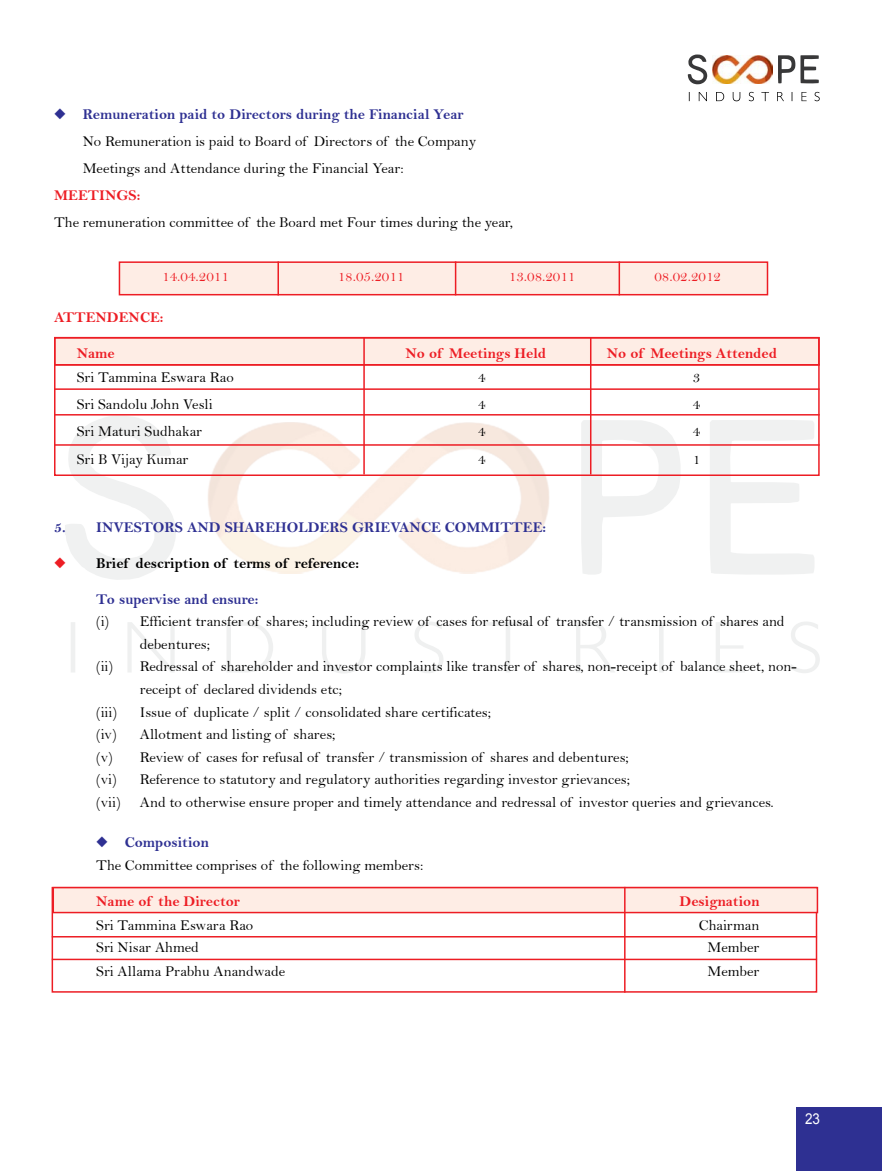
<style>
.page{position:relative;width:882px;height:1171px;background:#fff}
.page>*{position:absolute;margin:0;border:0;box-sizing:border-box;transform-origin:0 0}
.t1{font:15px/22.5px "Bell";color:#000}
.t2{font:15px "Bell MT Bold";color:#2e3092}
.t3{font:15px "Bell MT Bold";color:#ed1d24}
.t4{font:15px "Bell";color:#ed1d24}
.t5{font:15px "Bell MT Bold";color:#000}
.t6{font:15px "Arial";color:#fff;scale:.9 1}
.s1{color:#ed1d24}
</style>
<div class="page">
<svg style="left:710px;top:420px;width:105px;height:154px"></svg>
<svg style="left:581px;top:420px;width:99px;height:154px"></svg>
<img style="left:208px;top:422px;width:341px;height:151px">
<svg style="left:71px;top:622px;width:749px;height:51px"></svg>
<svg style="left:688px;top:54px;width:19px;height:30px"></svg>
<svg style="left:778px;top:55px;width:41px;height:28px"></svg>
<img style="left:712px;top:56px;width:60px;height:27px">
<svg style="left:689px;top:92px;width:130px;height:9px"></svg>
<div style="left:796px;top:1107px;width:86px;height:63px;background:#2e3092"></div>
<div style="left:55px;top:337px;width:764px;height:28px;background:#feede5"></div>
<div style="left:54px;top:337px;width:765px;height:139px;border:2px solid #ed1d24"></div>
<hr style="left:363px;top:337px;width:2px;height:137px;background:#ed1d24">
<hr style="left:590px;top:337px;width:1px;height:137px;background:#ed1d24">
<hr style="left:54px;top:364px;width:765px;height:1px;background:#ed1d24">
<hr style="left:54px;top:388px;width:765px;height:2px;background:#ed1d24">
<hr style="left:54px;top:414px;width:765px;height:1px;background:#ed1d24">
<hr style="left:54px;top:444px;width:765px;height:1px;background:#ed1d24">
<div style="left:119px;top:262px;width:648px;height:33px;background:#feede5"></div>
<div style="left:119px;top:261px;width:649px;height:34px;border:2px solid #ed1d24"></div>
<hr style="left:277px;top:261px;width:2px;height:34px;background:#ed1d24">
<hr style="left:455px;top:261px;width:1px;height:34px;background:#ed1d24">
<hr style="left:618px;top:261px;width:2px;height:34px;background:#ed1d24">
<div style="left:52px;top:886px;width:765px;height:106px;border:2px solid #ed1d24"></div>
<div style="left:53px;top:887px;width:764px;height:25px;background:#feede5"></div>
<div style="left:52px;top:886px;width:766px;height:27px;border:2px solid #ed1d24"></div>
<hr style="left:52px;top:936px;width:765px;height:1px;background:#ed1d24">
<hr style="left:52px;top:958px;width:765px;height:2px;background:#ed1d24">
<hr style="left:624px;top:886px;width:1px;height:106px;background:#ed1d24">
<svg style="left:65px;top:416px;width:111px;height:164px"></svg>
<p class="t2" style="left:54px;top:105px;width:411px">◆ Remuneration paid to Directors during the Financial Year</p>
<p class="t1" style="left:83px;top:128px;width:395px;line-height:27px">No Remuneration is paid to Board of Directors of the Company<br>Meetings and Attendance during the Financial Year:</p>
<p class="t3" style="left:54px;top:186px;width:88px">MEETINGS:</p>
<p class="t1" style="left:54px;top:211px;width:460px">The remuneration committee of the Board met Four times during the year,</p>
<p class="t4" style="left:162px;top:267px;width:68px">14.04.2011</p>
<p class="t4" style="left:338px;top:267px;width:68px">18.05.2011</p>
<p class="t4" style="left:509px;top:267px;width:68px">13.08.2011</p>
<p class="t4" style="left:654px;top:267px;width:68px">08.02.2012</p>
<p class="t3" style="left:54px;top:308px;width:111px">ATTENDENCE:</p>
<p class="t3" style="left:77px;top:344px;width:40px">Name</p>
<p class="t3" style="left:405px;top:344px;width:142px">No of Meetings held</p>
<p class="t3" style="left:607px;top:344px;width:172px">No of Meetings Attended</p>
<p class="t1" style="left:77px;top:366px;width:159px">Sri Tammina Eswara Rao</p>
<p class="t1" style="left:478px;top:366px;width:9px">4</p>
<p class="t1" style="left:692px;top:366px;width:9px">3</p>
<p class="t1" style="left:77px;top:393px;width:137px">Sri Sandolu John Vesli</p>
<p class="t1" style="left:478px;top:393px;width:9px">4</p>
<p class="t1" style="left:692px;top:393px;width:9px">4</p>
<p class="t1" style="left:77px;top:420px;width:127px">Sri Maturi Sudhakar</p>
<p class="t1" style="left:478px;top:420px;width:9px">4</p>
<p class="t1" style="left:692px;top:420px;width:9px">4</p>
<p class="t1" style="left:77px;top:448px;width:113px">Sri B Vijay Kumar</p>
<p class="t1" style="left:478px;top:448px;width:9px">4</p>
<p class="t1" style="left:692px;top:448px;width:9px">1</p>
<p class="t2" style="left:54px;top:518px;width:493px">5. INVESTORS AND ShAREhOLDERS GRIEVANCE COMMITTEE:</p>
<p class="t5" style="left:54px;top:554px;width:306px"><span class="s1">◆</span> Brief description of terms of reference:</p>
<p class="t2" style="left:96px;top:590px;width:164px">To supervise and ensure:</p>
<p class="t1" style="left:96px;top:610px;width:690px">(i) Efficient transfer of shares; including review of cases for refusal of transfer / transmission of shares and</p>
<p class="t1" style="left:140px;top:633px;width:72px">debentures;</p>
<p class="t1" style="left:96px;top:655px;width:18px">(ii)</p>
<p class="t1" style="left:140px;top:655px;width:658px">Redressal of shareholder and investor complaints like transfer of shares, non-receipt of balance sheet, non&shy;receipt of declared dividends etc;</p>
<p class="t1" style="left:96px;top:700px;width:22px">(iii)</p>
<p class="t1" style="left:140px;top:700px;width:353px">Issue of duplicate / split / consolidated share certificates;</p>
<p class="t1" style="left:96px;top:723px;width:22px">(iv)</p>
<p class="t1" style="left:96px;top:723px;width:534px;text-indent:44px">Allotment and listing of shares;<br>(v) Review of cases for refusal of transfer / transmission of shares and debentures; (vi)</p>
<p class="t1" style="left:140px;top:768px;width:492px">Reference to statutory and regulatory authorities regarding investor grievances;</p>
<p class="t1" style="left:96px;top:790px;width:26px">(vii)</p>
<p class="t1" style="left:140px;top:790px;width:635px">And to otherwise ensure proper and timely attendance and redressal of investor queries and grievances.</p>
<p class="t2" style="left:96px;top:833px;width:114px">◆ Composition</p>
<p class="t1" style="left:96px;top:853px;width:329px">The Committee comprises of the following members:</p>
<p class="t3" style="left:96px;top:891px;width:145px">Name of the Director</p>
<p class="t3" style="left:679px;top:891px;width:81px">Designation</p>
<p class="t1" style="left:96px;top:913px;width:159px">Sri Tammina Eswara Rao</p>
<p class="t1" style="left:699px;top:913px;width:62px">Chairman</p>
<p class="t1" style="left:96px;top:936px;width:104px">Sri Nisar Ahmed</p>
<p class="t1" style="left:707px;top:936px;width:53px">Member</p>
<p class="t1" style="left:96px;top:960px;width:190px">Sri Allama Prabhu Anandwade</p>
<p class="t1" style="left:707px;top:960px;width:53px">Member</p>
<p class="t6" style="left:805px;top:1109px;width:18px">23</p>
</div>
